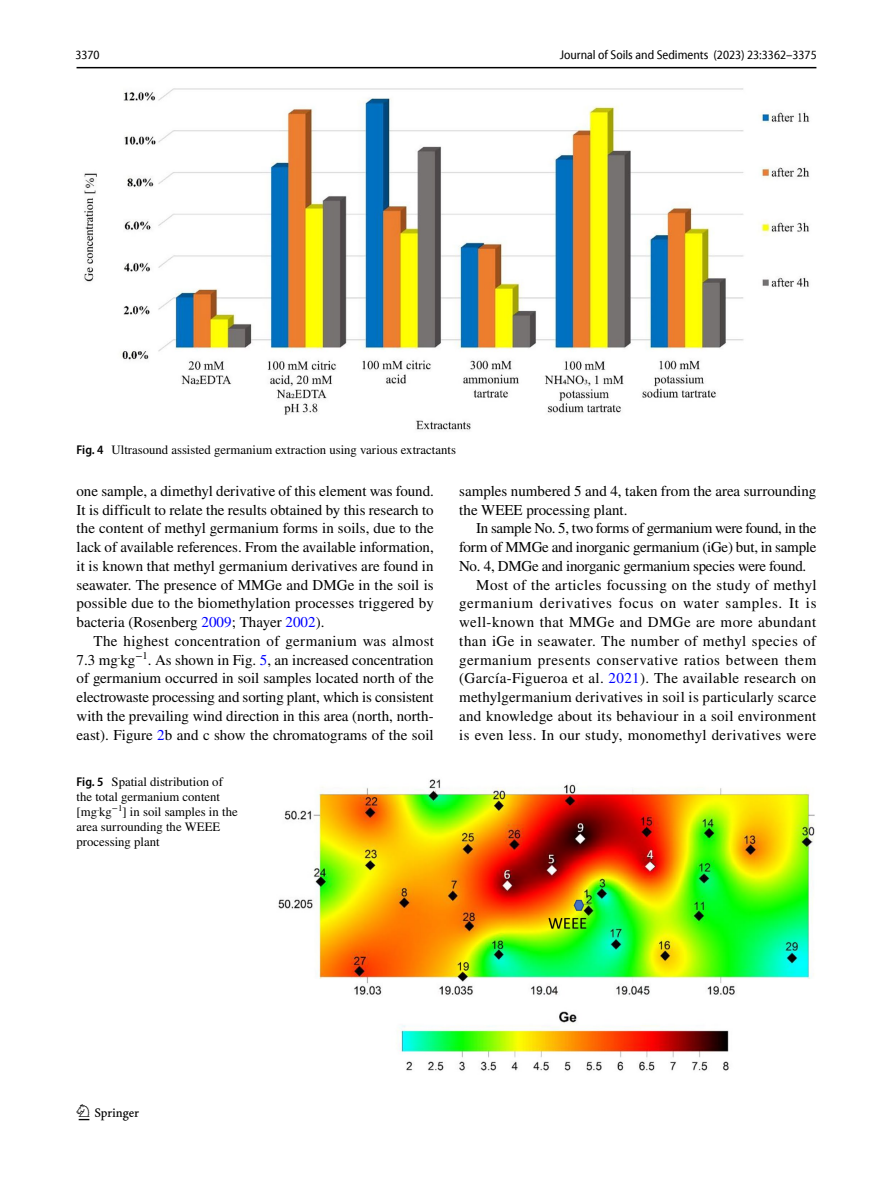
<style>
.page{position:relative;width:893px;height:1187px;background:#fff}
.page>*{position:absolute;margin:0;border:0;box-sizing:border-box;transform-origin:0 0}
.t1{font:22.5px "Springnew Regular 3";color:#000}
.t2{font:15px/18.8px "STIX";letter-spacing:.015em;color:#000;text-align:justify}
.t3{font:15px "STIX";letter-spacing:-.015em;color:#000}
.t4{font:15px "STIX";letter-spacing:-.025em;color:#000}
.t5{font:15px "STIX";letter-spacing:.035em;color:#000}
.t6{font:15px "STIX";letter-spacing:.045em;color:#000}
.t7{font:12.75px/15px "STIX";color:#000}
.t8{font:semi-condensed 12.75px "Myriad Pro Unic";color:#000}
.s1{font-family:"Myriad Pro";font-weight:600;font-stretch:semi-condensed}
.s2{color:#00f}
</style>
<div class="page">
<hr style="left:77px;top:67px;width:739px;height:1px;background:#000">
<img style="left:84px;top:88px;width:726px;height:343px">
<img style="left:278px;top:779px;width:537px;height:292px">
<p class="t8" style="left:75px;top:50px;width:26px">3370</p>
<p class="t8" style="left:560px;top:50px;width:259px">Journal of Soils and Sediments (2023) 23:3362–3375</p>
<p class="t7" style="left:77px;top:443px;width:381px"><span class="s1">Fig. 4</span> Ultrasound assisted germanium extraction using various extractants</p>
<p class="t2" style="left:77px;top:482px;width:359px">one sample, a dimethyl derivative of this element was found.<br>It is difficult to relate the results obtained by this research to the content of methyl germanium forms in soils, due to the lack of available references. From the available information, it is known that methyl germanium derivatives are found in seawater. The presence of MMGe and DMGe in the soil is possible due to the biomethylation processes triggered by bacteria (Rosenberg <span class="s2">2009</span>; Thayer <span class="s2">2002</span>).</p>
<p class="t2" style="left:77px;top:632px;width:359px;text-indent:17px">The highest concentration of germanium was almost 7.3 mg<sup>.</sup>kg<sup>−1</sup>. As shown in Fig. <span class="s2">5</span>, an increased concentration of germanium occurred in soil samples located north of the electrowaste processing and sorting plant, which is consistent with the prevailing wind direction in this area (north, north&shy;east). Figure <span class="s2">2</span>b and c show the chromatograms of the soil</p>
<p class="t7" style="left:77px;top:775px;width:163px"><span class="s1">Fig. 5</span> Spatial distribution of the total germanium content [mg<sup>.</sup>kg<sup>−1</sup>] in soil samples in the area surrounding the WEEE processing plant</p>
<p class="t2" style="left:459px;top:482px;width:359px">samples numbered 5 and 4, taken from the area surrounding the WEEE processing plant.</p>
<p class="t4" style="left:476px;top:518px;width:342px">In sample No. 5, two forms of germanium were found, in the</p>
<p class="t3" style="left:459px;top:536px;width:359px">form of MMGe and inorganic germanium (iGe) but, in sample</p>
<p class="t3" style="left:459px;top:555px;width:349px">No. 4, DMGe and inorganic germanium species were found.</p>
<p class="t2" style="left:476px;top:576px;width:342px">Most of the articles focussing on the study of methyl</p>
<p class="t6" style="left:459px;top:593px;width:359px">germanium derivatives focus on water samples. It is</p>
<p class="t2" style="left:459px;top:613px;width:358px">well-known that MMGe and DMGe are more abundant</p>
<p class="t2" style="left:459px;top:632px;width:358px">than iGe in seawater. The number of methyl species of</p>
<p class="t5" style="left:459px;top:649px;width:359px">germanium presents conservative ratios between them</p>
<p class="t2" style="left:459px;top:670px;width:359px">(García-Figueroa et al. <span class="s2">2021</span>). The available research on</p>
<p class="t2" style="left:459px;top:688px;width:359px">methylgermanium derivatives in soil is particularly scarce</p>
<p class="t2" style="left:459px;top:707px;width:359px">and knowledge about its behaviour in a soil environment</p>
<p class="t2" style="left:459px;top:726px;width:359px">is even less. In our study, monomethyl derivatives were</p>
<h1 class="t1" style="left:79px;top:1104px;width:62px">1 3</h1>
</div>
